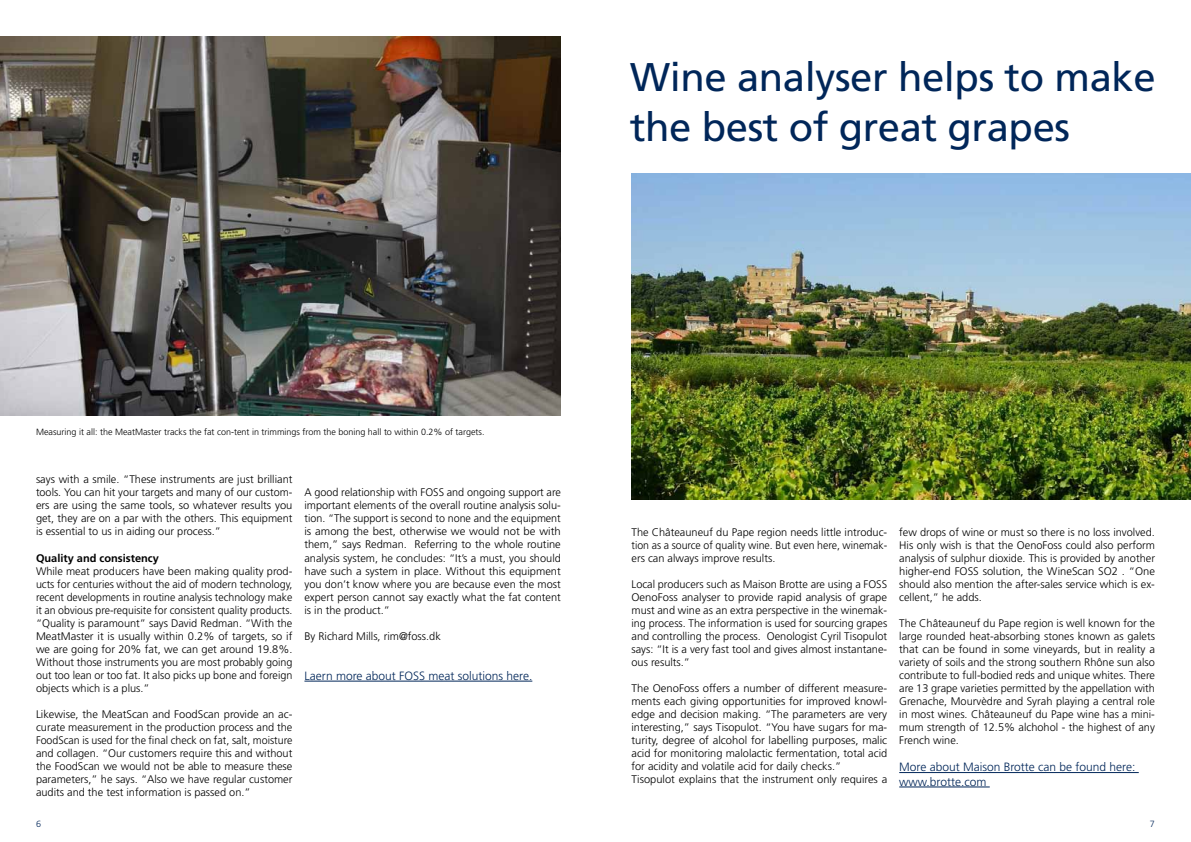
<style>
.page{position:relative;width:1191px;height:842px;background:#fff}
.page>*{position:absolute;margin:0;border:0;box-sizing:border-box;transform-origin:0 0}
.t1{font:40px/50px "Frutiger";letter-spacing:-.01em;color:#002659}
.t2{font:300 12px/14.4px "Frutiger";color:#002659}
.t3{font:300 11px/13px "Frutiger";color:#000;text-align:justify}
.t4{font:700 11px "Frutiger";color:#000}
.t5{font:300 9px "Frutiger";color:#000}
.t6{font:300 9px "Frutiger";color:#002659}
</style>
<div class="page">
<hr style="left:304px;top:681px;width:228px;height:1px;background:#002659">
<img style="left:0;top:36px;width:561px;height:379px">
<hr style="left:899px;top:772px;width:239px;height:1px;background:#002659">
<hr style="left:899px;top:787px;width:90px;height:1px;background:#002659">
<img style="left:631px;top:174px;width:560px;height:326px">
<h1 class="t1" style="left:630px;top:51px;width:527px">Wine analyser helps to make the best of great grapes</h1>
<p class="t5" style="left:36px;top:427px;width:450px">Measuring it all: the MeatMaster tracks the fat con-tent in trimmings from the boning hall to within 0.2% of targets.</p>
<p class="t3" style="left:36px;top:473px;width:258px">says with a smile. “These instruments are just brilliant tools. You can hit your targets and many of our custom&shy;ers are using the same tools, so whatever results you get, they are on a par with the others. This equipment is essential to us in aiding our process.”</p>
<p class="t4" style="left:36px;top:551px;width:124px">Quality and consistency</p>
<p class="t3" style="left:36px;top:564px;width:258px">While meat producers have been making quality prod&shy;ucts for centuries without the aid of modern technology, recent developments in routine analysis technology make it an obvious pre-requisite for consistent quality products. “Quality is paramount” says David Redman. “With the MeatMaster it is usually within 0.2% of targets, so if we are going for 20% fat, we can get around 19.8%.<br>Without those instruments you are most probably going out too lean or too fat. It also picks up bone and foreign objects which is a plus.”</p>
<p class="t3" style="left:36px;top:707px;width:258px">Likewise, the MeatScan and FoodScan provide an ac&shy;curate measurement in the production process and the FoodScan is used for the final check on fat, salt, moisture and collagen. “Our customers require this and without the FoodScan we would not be able to measure these parameters,” he says. “Also we have regular customer audits and the test information is passed on.”</p>
<p class="t3" style="left:304px;top:486px;width:258px">A good relationship with FOSS and ongoing support are important elements of the overall routine analysis solu&shy;tion. “The support is second to none and the equipment is among the best, otherwise we would not be with them,” says Redman. Referring to the whole routine analysis system, he concludes: “It’s a must, you should have such a system in place. Without this equipment you don’t know where you are because even the most expert person cannot say exactly what the fat content is in the product.”</p>
<p class="t3" style="left:304px;top:629px;width:138px">By Richard Mills, rim@foss.dk</p>
<p class="t2" style="left:304px;top:668px;width:229px">Laern more about FOSS meat solutions here.</p>
<p class="t3" style="left:631px;top:526px;width:257px">The Châteauneuf du Pape region needs little introduc&shy;tion as a source of quality wine. But even here, winemak&shy;ers can always improve results.</p>
<p class="t3" style="left:631px;top:578px;width:257px">Local producers such as Maison Brotte are using a FOSS OenoFoss analyser to provide rapid analysis of grape must and wine as an extra perspective in the winemak&shy;ing process. The information is used for sourcing grapes and controlling the process. Oenologist Cyril Tisopulot says: “It is a very fast tool and gives almost instantane&shy;ous results.”</p>
<p class="t3" style="left:631px;top:682px;width:257px;text-align:left">The OenoFoss offers a number of different measure&shy;ments each giving opportunities for improved knowl&shy;edge and decision making. “The parameters are very interesting,” says Tisopulot. “You have sugars for ma&shy;turity, degree of alcohol for labelling purposes, malic acid for monitoring malolactic fermentation, total acid for acidity and volatile acid for daily checks.” Tisopulot explains that the instrument only requires a</p>
<p class="t3" style="left:899px;top:526px;width:257px">few drops of wine or must so there is no loss involved.<br>His only wish is that the OenoFoss could also perform analysis of sulphur dioxide. This is provided by another higher-end FOSS solution, the WineScan SO2 . “One should also mention the after-sales service which is ex&shy;cellent,” he adds.</p>
<p class="t3" style="left:899px;top:617px;width:257px">The Châteauneuf du Pape region is well known for the large rounded heat-absorbing stones known as galets that can be found in some vineyards, but in reality a variety of soils and the strong southern Rhône sun also contribute to full-bodied reds and unique whites. There are 13 grape varieties permitted by the appellation with Grenache, Mourvèdre and Syrah playing a central role in most wines. Châteauneuf du Pape wine has a mini&shy;mum strength of 12.5% alchohol - the highest of any French wine.</p>
<p class="t2" style="left:899px;top:760px;width:238px">More about Maison Brotte can be found here: www.brotte.com</p>
<p class="t6" style="left:36px;top:818px;width:7px">6</p>
<p class="t6" style="left:1150px;top:818px;width:7px">7</p>
</div>
